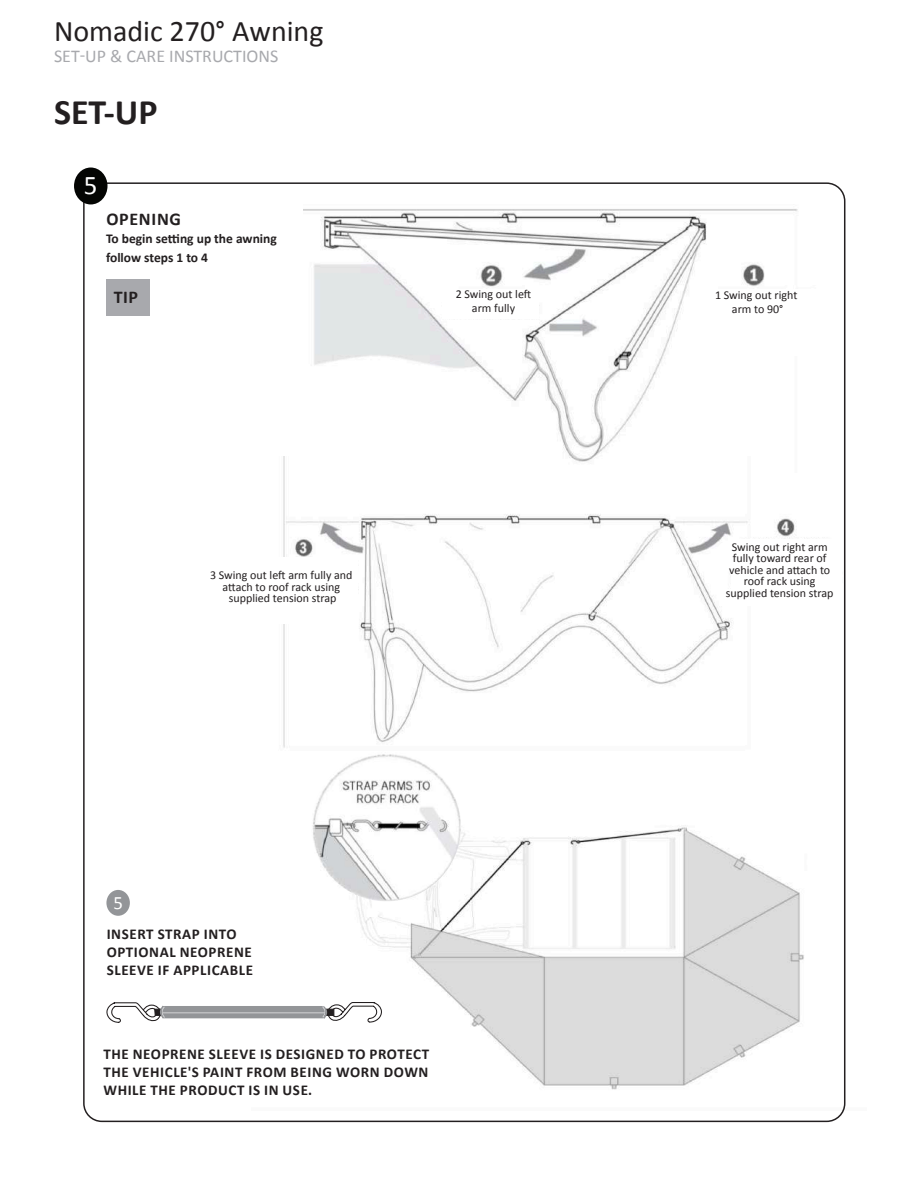
<style>
.page{position:relative;width:918px;height:1188px;background:#fff}
.page>*{position:absolute;margin:0;border:0;box-sizing:border-box;transform-origin:0 0}
.t1{font:700 36px "Calibri";color:#231f20}
.t2{font:30px "Calibri";color:#231f20}
.t3{font:27px "Calibri";color:#fff}
.t4{font:18.9px "Calibri";color:#fff}
.t5{font:18px "Calibri";color:#a8a9ad}
.t6{font:700 18px "Calibri";letter-spacing:.04em;color:#231f20}
.t7{font:700 15px/18px "Calibri";letter-spacing:.04em;color:#231f20}
.t8{font:700 13.5px/19.2px "Calibri";color:#231f20}
.t9{font:12px/11.4px "Calibri";color:#231f20;text-align:center}
</style>
<div class="page">
<div style="left:74px;top:168px;width:34px;height:36px;background:#040503;border-radius:50%"></div>
<div style="left:106px;top:279px;width:43px;height:37px;background:#a8a9ad"></div>
<img style="left:303px;top:204px;width:543px;height:269px">
<img style="left:283px;top:457px;width:562px;height:287px">
<div style="left:690px;top:290px;width:132px;height:66px;background:#fff"></div>
<div style="left:442px;top:290px;width:97px;height:29px;background:#fff"></div>
<div style="left:247px;top:557px;width:110px;height:67px;background:#fff"></div>
<div style="left:731px;top:539px;width:110px;height:67px;background:#fff"></div>
<img style="left:283px;top:744px;width:563px;height:367px">
<img style="left:311px;top:752px;width:150px;height:149px;border-radius:75px">
<div style="left:106px;top:890px;width:24px;height:26px;background:#939598;border-radius:50%"></div>
<svg style="left:106px;top:1001px;width:276px;height:22px"></svg>
<hr style="left:163px;top:1013px;width:162px;height:1px;background:#d1d2d4">
<h2 class="t2" style="left:54px;top:12px;width:271px">Nomadic 270° Awning</h2>
<h3 class="t5" style="left:54px;top:45px;width:226px">SET-UP &amp; CARE INSTRUCTIONS</h3>
<h1 class="t1" style="left:54px;top:90px;width:105px">SET-UP</h1>
<h3 class="t3" style="left:84px;top:169px;width:15px">5</h3>
<h3 class="t6" style="left:106px;top:208px;width:76px">OPENING</h3>
<p class="t8" style="left:106px;top:228px;width:172px">To begin setting up the awning follow steps 1 to 4</p>
<h3 class="t6" style="left:114px;top:286px;width:26px">TIP</h3>
<p class="t9" style="left:456px;top:286px;width:77px;line-height:14.4px">2 Swing out left arm fully</p>
<p class="t9" style="left:715px;top:287px;width:84px;line-height:14.4px">1 Swing out right arm to 90°</p>
<p class="t9" style="left:210px;top:569px;width:144px">3 Swing out left arm fully and attach to roof rack using supplied tension strap</p>
<p class="t9" style="left:726px;top:541px;width:109px">Swing out right arm fully toward rear of vehicle and attach to roof rack using supplied tension strap</p>
<h3 class="t4" style="left:113px;top:891px;width:11px">5</h3>
<p class="t7" style="left:107px;top:924px;width:148px">INSERT STRAP INTO<br>OPTIONAL NEOPRENE<br>SLEEVE IF APPLICABLE</p>
<p class="t7" style="left:103px;top:1044px;width:327px;text-align:justify">THE NEOPRENE SLEEVE IS DESIGNED TO PROTECT THE VEHICLE'S PAINT FROM BEING WORN DOWN WHILE THE PRODUCT IS IN USE.</p>
</div>
